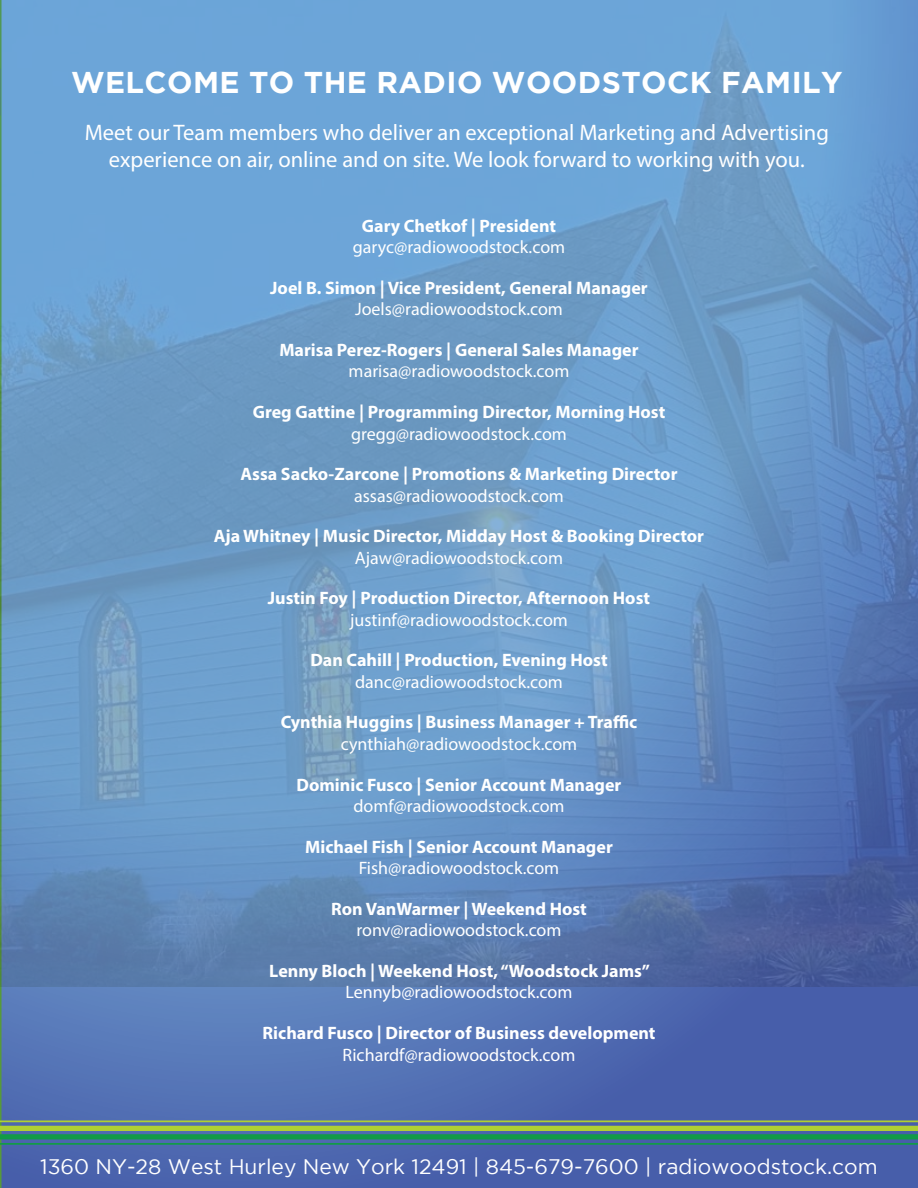
<style>
.page{position:relative;width:918px;height:1188px;background:#fff}
.page>*{position:absolute;margin:0;border:0;box-sizing:border-box;transform-origin:0 0}
.t1{font:700 30px "Gotham";letter-spacing:.015em;color:#fff}
.t2{font:22.5px/27px "Myriad Pro";color:#fff;text-align:center}
.t3{font:21px "Gotham";color:#fff}
.t4{font:700 18px "Myriad Pro";color:#fff}
.t5{font:18px "Myriad Pro";color:#fff}
</style>
<div class="page">
<svg style="left:0;top:986px;width:918px;height:202px;background:#4f6bb0"></svg>
<hr style="left:0;top:1120px;width:918px;height:2px;background:#afd032">
<div style="left:0;top:1126px;width:918px;height:5px;background:#afd032"></div>
<div style="left:0;top:1134px;width:918px;height:5px;background:#129b48"></div>
<hr style="left:0;top:1143px;width:918px;height:2px;background:#129b48">
<img style="left:0;top:0;width:918px;height:986px">
<h1 class="t1" style="left:71px;top:65px;width:773px">WELCOME TO THE RADIO WOODSTOCK FAMILY</h1>
<p class="t2" style="left:85px;top:119px;width:746px">Meet our Team members who deliver an exceptional Marketing and Advertising experience on air, online and on site. We look forward to working with you.</p>
<p class="t4" style="left:362px;top:214px;width:196px">Gary Chetkof | President</p>
<p class="t5" style="left:353px;top:236px;width:214px">garyc@radiowoodstock.com</p>
<p class="t4" style="left:270px;top:276px;width:379px">Joel B. Simon | Vice President, General Manager</p>
<p class="t5" style="left:355px;top:298px;width:209px">Joels@radiowoodstock.com</p>
<p class="t4" style="left:279px;top:338px;width:361px">Marisa Perez-Rogers | General Sales Manager</p>
<p class="t5" style="left:349px;top:360px;width:222px">marisa@radiowoodstock.com</p>
<p class="t4" style="left:253px;top:400px;width:414px">Greg Gattine | Programming Director, Morning Host</p>
<p class="t5" style="left:351px;top:422px;width:217px">gregg@radiowoodstock.com</p>
<p class="t4" style="left:240px;top:462px;width:439px">Assa Sacko-Zarcone | Promotions &amp; Marketing Director</p>
<p class="t5" style="left:354px;top:485px;width:211px">assas@radiowoodstock.com</p>
<p class="t4" style="left:214px;top:524px;width:492px">Aja Whitney | Music Director, Midday Host &amp; Booking Director</p>
<p class="t5" style="left:355px;top:547px;width:210px">Ajaw@radiowoodstock.com</p>
<p class="t4" style="left:268px;top:586px;width:384px">Justin Foy | Production Director, Afternoon Host</p>
<p class="t5" style="left:350px;top:609px;width:219px">justinf@radiowoodstock.com</p>
<p class="t4" style="left:310px;top:649px;width:299px">Dan Cahill | Production, Evening Host</p>
<p class="t5" style="left:355px;top:671px;width:209px">danc@radiowoodstock.com</p>
<p class="t4" style="left:281px;top:711px;width:358px">Cynthia Huggins | Business Manager + Traffic</p>
<p class="t5" style="left:341px;top:733px;width:238px">cynthiah@radiowoodstock.com</p>
<p class="t4" style="left:297px;top:773px;width:326px">Dominic Fusco | Senior Account Manager</p>
<p class="t5" style="left:353px;top:795px;width:213px">domf@radiowoodstock.com</p>
<p class="t4" style="left:305px;top:835px;width:309px">Michael Fish | Senior Account Manager</p>
<p class="t5" style="left:359px;top:857px;width:202px">Fish@radiowoodstock.com</p>
<p class="t4" style="left:331px;top:897px;width:257px">Ron VanWarmer | Weekend Host</p>
<p class="t5" style="left:356px;top:919px;width:207px">ronv@radiowoodstock.com</p>
<p class="t4" style="left:269px;top:959px;width:382px">Lenny Bloch | Weekend Host, “Woodstock Jams”</p>
<p class="t5" style="left:346px;top:981px;width:228px">Lennyb@radiowoodstock.com</p>
<p class="t4" style="left:262px;top:1021px;width:395px">Richard Fusco | Director of Business development</p>
<p class="t5" style="left:343px;top:1043px;width:234px">Richardf@radiowoodstock.com</p>
<p class="t3" style="left:40px;top:1155px;width:839px">1360 NY-28 West Hurley New York 12491 | 845-679-7600 | radiowoodstock.com</p>
</div>
